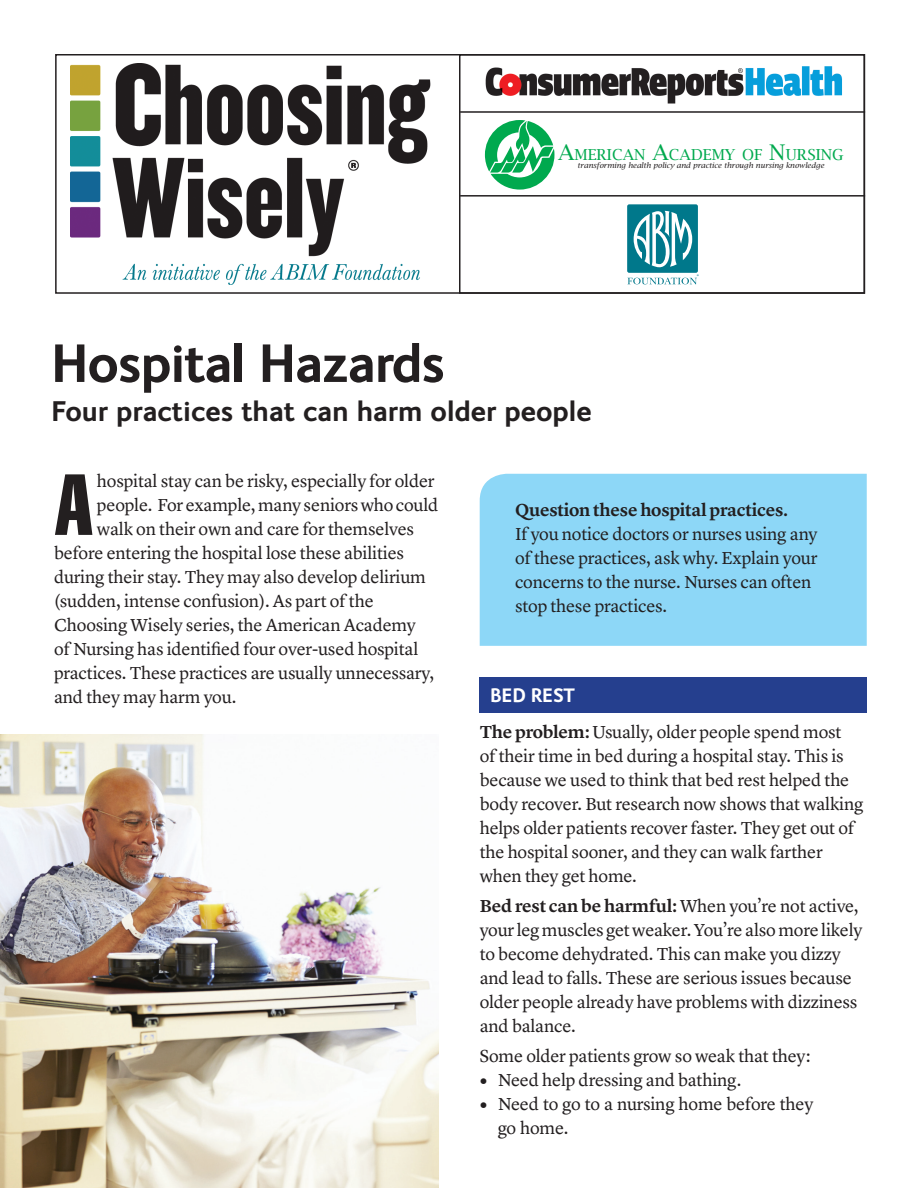
<style>
.page{position:relative;width:918px;height:1188px;background:#fff}
.page>*{position:absolute;margin:0;border:0;box-sizing:border-box;transform-origin:0 0}
.t1{font:extra-condensed 85.05px "Helvetica";color:#231f20}
._12_16_Lyon{font:700 54px "FS Ingrid";letter-spacing:-.02em;color:#231f20}
._19_SubHd{font:700 28.5px "FS Ingrid";color:#231f20}
.REV_HEAD{font:700 19.5px "FS Ingrid";letter-spacing:-.01em;color:#fff}
.BODYBULLETS{font:18px/24px "Lyon Text";letter-spacing:-.01em;color:#231f20}
.BODYBULLETS-2{font:600 18px "Lyon Text";letter-spacing:-.01em;color:#231f20}
.t2{font:15.15px "Lucida Bright";color:#00a94e}
.t3{font:italic 7.5px "Lucida Bright";color:#231f20}
.t4{font:600 5.25px "New Baskerville";color:#00788b}
.s1{font-size:21.6px}
.s2{font-weight:600}
.s3{font-family:"FS Ingrid";font-weight:700}
</style>
<div class="page">
<div style="left:480px;top:677px;width:387px;height:35px;background:#253f8e"></div>
<div style="left:459px;top:54px;width:406px;height:240px;border:2px solid #231f20"></div>
<hr style="left:460px;top:111px;width:405px;height:2px;background:#231f20">
<img style="left:71px;top:63px;width:360px;height:194px">
<img style="left:122px;top:263px;width:298px;height:21px">
<img style="left:485px;top:66px;width:357px;height:38px">
<div style="left:627px;top:204px;width:71px;height:69px;background:#00788b;border-radius:2px"></div>
<svg style="left:634px;top:211px;width:58px;height:56px"></svg>
<svg style="left:628px;top:278px;width:69px;height:6px"></svg>
<hr style="left:460px;top:195px;width:405px;height:2px;background:#231f20">
<div style="left:480px;top:474px;width:387px;height:172px;background:#8dd7f7"></div>
<img style="left:0;top:734px;width:439px;height:454px">
<svg style="left:485px;top:120px;width:69px;height:70px"></svg>
<p class="t2" style="left:558px;top:145px;width:287px"><span class="s1">A</span>MERICAN <span class="s1">A</span>CADEMY OF <span class="s1">N</span>URSING</p>
<p class="t3" style="left:578px;top:161px;width:248px">transforming health policy and practice through nursing knowledge</p>
<p class="_12_16_Lyon" style="left:51px;top:328px;width:396px">Hospital Hazards</p>
<p class="_19_SubHd" style="left:51px;top:392px;width:542px">Four practices that can harm older people</p>
<p class="t4" style="left:697px;top:273px;width:4px">®</p>
<p class="BODYBULLETS" style="left:97px;top:468px;width:343px">hospital stay can be risky, especially for older people. For example, many seniors who could walk on their own and care for themselves</p>
<p class="BODYBULLETS" style="left:54px;top:540px;width:351px">before entering the hospital lose these abilities</p>
<p class="BODYBULLETS" style="left:54px;top:564px;width:373px">during their stay. They may also develop delirium (sudden, intense confusion). As part of the</p>
<p class="BODYBULLETS" style="left:54px;top:612px;width:363px">Choosing Wisely series, the American Academy</p>
<p class="BODYBULLETS" style="left:54px;top:636px;width:382px">of Nursing has identified four over-used hospital practices. These practices are usually unnecessary, and they may harm you.</p>
<p class="t1" style="left:54px;top:451px;width:41px">A</p>
<p class="BODYBULLETS-2" style="left:515px;top:497px;width:274px">Question these hospital practices.</p>
<p class="BODYBULLETS" style="left:515px;top:521px;width:304px">If you notice doctors or nurses using any</p>
<p class="BODYBULLETS" style="left:515px;top:545px;width:304px">of these practices, ask why. Explain your</p>
<p class="BODYBULLETS" style="left:515px;top:569px;width:298px">concerns to the nurse. Nurses can often</p>
<p class="BODYBULLETS" style="left:515px;top:593px;width:153px">stop these practices.</p>
<p class="REV_HEAD" style="left:490px;top:683px;width:86px">BED REST</p>
<p class="BODYBULLETS" style="left:480px;top:719px;width:385px"><span class="s2">The problem:</span> Usually, older people spend most<br>of their time in bed during a hospital stay. This is because we used to think that bed rest helped the body recover. But research now shows that walking helps older patients recover faster. They get out of the hospital sooner, and they can walk farther</p>
<p class="BODYBULLETS" style="left:480px;top:863px;width:159px">when they get home.</p>
<p class="BODYBULLETS" style="left:480px;top:893px;width:384px"><span class="s2">Bed rest can be harmful:</span> When you’re not active, your leg muscles get weaker. You’re also more likely to become dehydrated. This can make you dizzy and lead to falls. These are serious issues because older people already have problems with dizziness and balance.</p>
<p class="BODYBULLETS" style="left:480px;top:1043px;width:332px">Some older patients grow so weak that they:</p>
<p class="BODYBULLETS" style="left:480px;top:1067px;width:263px"><span class="s3">•</span> Need help dressing and bathing.</p>
<p class="BODYBULLETS" style="left:480px;top:1091px;width:335px"><span class="s3">•</span> Need to go to a nursing home before they</p>
<p class="BODYBULLETS" style="left:498px;top:1115px;width:72px">go home.</p>
</div>
